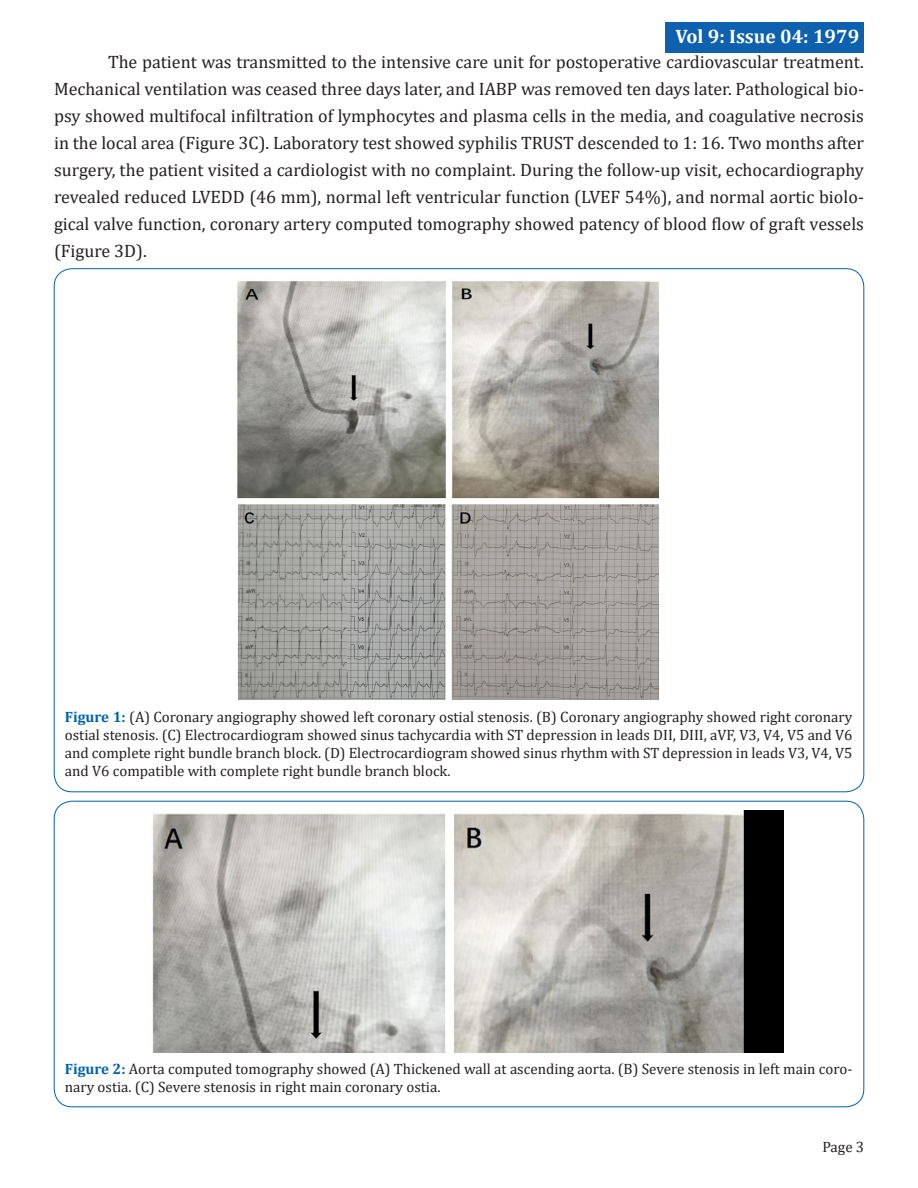
<style>
.page{position:relative;width:918px;height:1188px;background:#fff}
.page>*{position:absolute;margin:0;border:0;box-sizing:border-box;transform-origin:0 0}
.t1{font:700 19.5px "Cambria";color:#fff}
.t2{font:18px/27px "Cambria";color:#231f20;text-align:justify}
.t3{font:15px/18px "Cambria";color:#231f20;text-align:justify}
.s1{font-weight:700;color:#0061af}
</style>
<div class="page">
<div style="left:666px;top:22px;width:198px;height:30px;background:#0d61af"></div>
<img style="left:237px;top:281px;width:421px;height:419px">
<img style="left:152px;top:810px;width:631px;height:243px">
<p class="t1" style="left:676px;top:22px;width:185px">Vol 9: Issue 04: 1979</p>
<p class="t2" style="left:54px;top:48px;width:812px;text-indent:54px">The patient was transmitted to the intensive care unit for postoperative cardiovascular treatment.<br>Mechanical ventilation was ceased three days later, and IABP was removed ten days later. Pathological bio&shy;psy showed multifocal infiltration of lymphocytes and plasma cells in the media, and coagulative necrosis in the local area (Figure 3C). Laboratory test showed syphilis TRUST descended to 1: 16. Two months after surgery, the patient visited a cardiologist with no complaint. During the follow-up visit, echocardiography revealed reduced LVEDD (46 mm), normal left ventricular function (LVEF 54%), and normal aortic biolo&shy;gical valve function, coronary artery computed tomography showed patency of blood flow of graft vessels (Figure 3D).</p>
<p class="t3" style="left:65px;top:707px;width:789px"><span class="s1">Figure 1:</span> (A) Coronary angiography showed left coronary ostial stenosis. (B) Coronary angiography showed right coronary ostial stenosis. (C) Electrocardiogram showed sinus tachycardia with ST depression in leads DII, DIII, aVF, V3, V4, V5 and V6 and complete right bundle branch block. (D) Electrocardiogram showed sinus rhythm with ST depression in leads V3, V4, V5 and V6 compatible with complete right bundle branch block.</p>
<p class="t3" style="left:65px;top:1060px;width:789px"><span class="s1">Figure 2:</span> Aorta computed tomography showed (A) Thickened wall at ascending aorta. (B) Severe stenosis in left main coro&shy;nary ostia. (C) Severe stenosis in right main coronary ostia.</p>
<p class="t3" style="left:822px;top:1138px;width:43px">Page 3</p>
</div>
